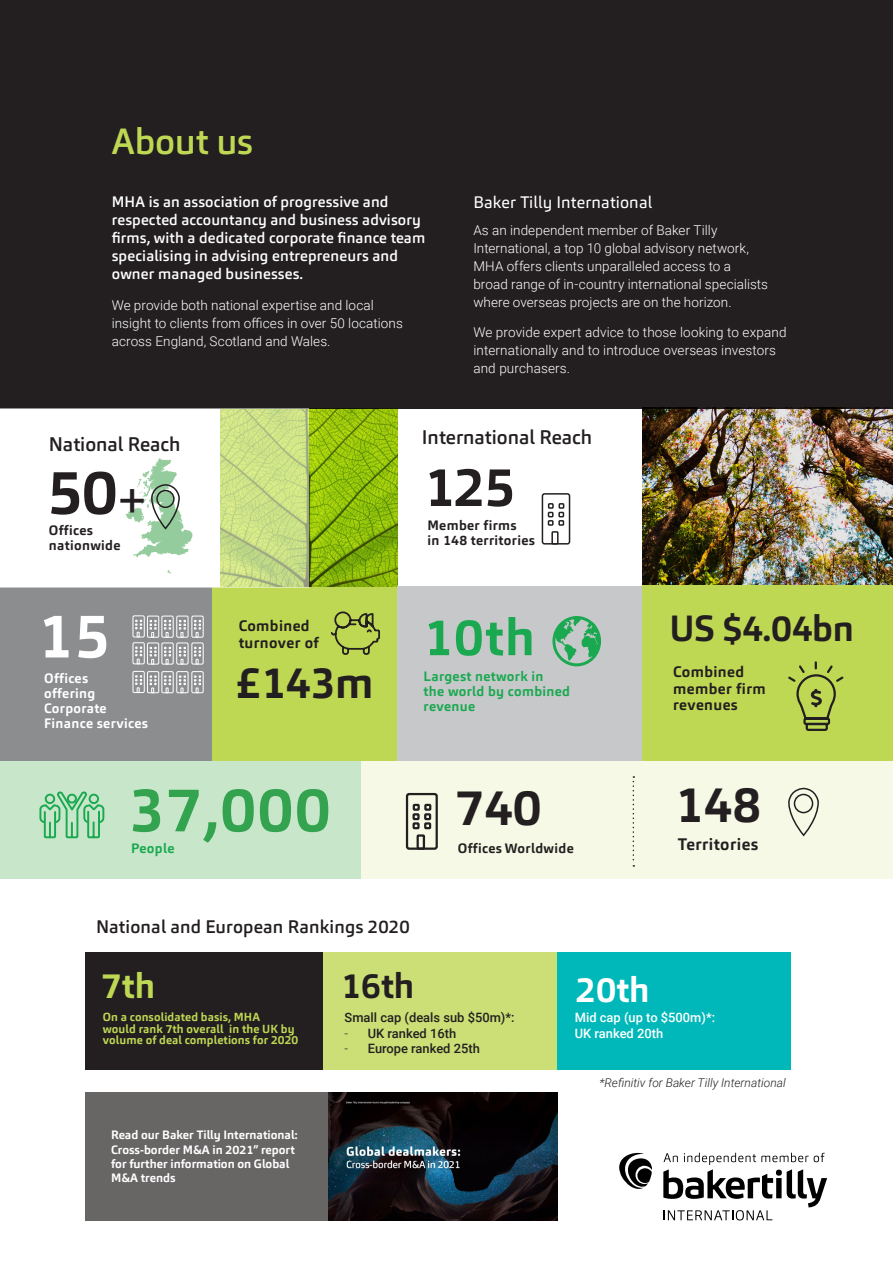
<style>
.page{position:relative;width:893px;height:1263px;background:#fff}
.page>*{position:absolute;margin:0;border:0;box-sizing:border-box;transform-origin:0 0}
.t1{font:700 61.5px "Carnac";color:#33a350}
.t2{font:700 61.5px "Carnac";color:#231f20}
.t3{font:700 61.5px "Carnac";color:#fff}
.t4{font:700 54px "Carnac";color:#231f20}
.t5{font:700 51px "Carnac";color:#1aa950}
.t6{font:700 49.5px "Carnac";color:#231f20}
.t7{font:700 43.5px "Carnac";color:#231f20}
.t8{font:700 36px "Carnac";letter-spacing:-.01em;color:#231f20}
.MHA_Large_Headline{font:500 36px "Carnac";letter-spacing:-.005em;color:#bfd854}
.t9{font:700 34.8px "Carnac";color:#fff}
.t10{font:700 34.8px "Carnac";color:#231f20}
.t11{font:700 34.8px "Carnac";color:#bfd854}
.t12{font:500 19.5px "Carnac";color:#231f20}
.BODY_COPY{font:500 18px "Carnac";letter-spacing:.01em;color:#231f20}
.BODY_COPY-2{font:16.5px "Carnac";letter-spacing:.01em;color:#fff}
.t13{font:700 16.5px "Carnac";letter-spacing:.025em;color:#231f20}
.BODY_COPY-3{font:500 15px/18px "Carnac";letter-spacing:.01em;color:#fff}
.t14{font:700 15px/16.5px "Carnac";letter-spacing:.025em;color:#231f20}
.BODY_COPY-4{font:300 13.5px/18px "Roboto";letter-spacing:.005em;color:#fff}
.t15{font:700 13.5px/15px "Carnac";letter-spacing:.025em;color:#231f20}
.t16{font:700 13.5px/15px "Carnac";letter-spacing:.025em;color:#1aa950}
.t17{font:700 13.5px/15px "Carnac";letter-spacing:.025em;color:#fff}
.t18{font:500 12.9px "Roboto";color:#231f20}
.t19{font:500 12.9px/15.5px "Roboto";color:#fff}
.t20{font:700 12px/14.4px "Carnac";color:#fff}
.t21{font:italic 300 12px "Roboto";color:#231f20}
.BODY_COPY-5{font:700 11.55px/11.6px "Carnac";letter-spacing:.01em;color:#bfd854}
.s1{font-size:45px}
.s2{font-weight:300}
</style>
<div class="page">
<div style="left:0;top:761px;width:361px;height:118px;background:#c8e7ca"></div>
<div style="left:86px;top:1092px;width:242px;height:128px;background:#686565"></div>
<img style="left:309px;top:408px;width:88px;height:179px">
<img style="left:643px;top:408px;width:250px;height:177px">
<div style="left:0;top:0;width:893px;height:408px;background:#231f20"></div>
<div style="left:397px;top:586px;width:246px;height:175px;background:#c7c8ca"></div>
<div style="left:643px;top:585px;width:250px;height:176px;background:#bfd854"></div>
<div style="left:211px;top:587px;width:186px;height:174px;background:#bfd854"></div>
<div style="left:0;top:587px;width:212px;height:174px;background:#8b8d8f"></div>
<svg style="left:552px;top:616px;width:49px;height:50px"></svg>
<svg style="left:0;top:408px;width:309px;height:179px"></svg>
<svg style="left:168px;top:570px;width:3px;height:4px"></svg>
<svg style="left:126px;top:458px;width:66px;height:100px"></svg>
<div style="left:156px;top:490px;width:19px;height:18px;border:2px solid #231f20;border-radius:50%"></div>
<div style="left:542px;top:493px;width:28px;height:52px;border:2px solid #231f20;border-radius:2px"></div>
<div style="left:551px;top:531px;width:8px;height:14px;border:2px solid #231f20"></div>
<svg style="left:548px;top:503px;width:16px;height:23px"></svg>
<div style="left:132px;top:615px;width:13px;height:22px;border:1px solid #fff"></div>
<svg style="left:135px;top:620px;width:7px;height:17px"></svg>
<div style="left:147px;top:615px;width:12px;height:23px;border:1px solid #fff"></div>
<svg style="left:150px;top:620px;width:7px;height:18px"></svg>
<div style="left:161px;top:615px;width:13px;height:23px;border:1px solid #fff"></div>
<svg style="left:164px;top:620px;width:7px;height:18px"></svg>
<div style="left:176px;top:615px;width:13px;height:23px;border:1px solid #fff"></div>
<svg style="left:179px;top:620px;width:7px;height:18px"></svg>
<div style="left:191px;top:615px;width:13px;height:23px;border:1px solid #fff"></div>
<svg style="left:194px;top:620px;width:7px;height:18px"></svg>
<div style="left:132px;top:642px;width:13px;height:22px;border:1px solid #fff"></div>
<svg style="left:135px;top:646px;width:7px;height:18px"></svg>
<div style="left:147px;top:642px;width:12px;height:23px;border:1px solid #fff"></div>
<svg style="left:150px;top:647px;width:7px;height:18px"></svg>
<div style="left:161px;top:642px;width:13px;height:23px;border:1px solid #fff"></div>
<svg style="left:164px;top:647px;width:7px;height:18px"></svg>
<div style="left:176px;top:642px;width:13px;height:23px;border:1px solid #fff"></div>
<svg style="left:179px;top:647px;width:7px;height:18px"></svg>
<div style="left:191px;top:642px;width:13px;height:23px;border:1px solid #fff"></div>
<svg style="left:194px;top:647px;width:7px;height:18px"></svg>
<div style="left:132px;top:671px;width:13px;height:22px;border:1px solid #fff"></div>
<svg style="left:135px;top:675px;width:7px;height:18px"></svg>
<div style="left:147px;top:671px;width:12px;height:22px;border:1px solid #fff"></div>
<svg style="left:150px;top:675px;width:7px;height:18px"></svg>
<div style="left:161px;top:671px;width:13px;height:22px;border:1px solid #fff"></div>
<svg style="left:164px;top:675px;width:7px;height:18px"></svg>
<div style="left:176px;top:671px;width:13px;height:22px;border:1px solid #fff"></div>
<svg style="left:179px;top:675px;width:7px;height:18px"></svg>
<div style="left:191px;top:671px;width:13px;height:22px;border:1px solid #fff"></div>
<svg style="left:194px;top:675px;width:7px;height:18px"></svg>
<svg style="left:39px;top:791px;width:66px;height:48px"></svg>
<svg style="left:619px;top:1153px;width:33px;height:36px"></svg>
<svg style="left:663px;top:1153px;width:164px;height:67px"></svg>
<div style="left:361px;top:761px;width:532px;height:118px;background:#f5f9e5"></div>
<svg style="left:788px;top:788px;width:31px;height:49px"></svg>
<div style="left:794px;top:794px;width:19px;height:19px;border:2px solid #231f20;border-radius:50%"></div>
<svg style="left:633px;top:776px;width:1px;height:91px"></svg>
<div style="left:322px;top:953px;width:235px;height:117px;background:#cbdf76"></div>
<div style="left:557px;top:953px;width:234px;height:117px;background:#00b8b9"></div>
<div style="left:85px;top:953px;width:237px;height:117px;background:#231f20"></div>
<div style="left:406px;top:793px;width:32px;height:57px;border:2px solid #231f20;border-radius:2px"></div>
<div style="left:417px;top:834px;width:8px;height:16px;border:2px solid #231f20"></div>
<div style="left:413px;top:804px;width:7px;height:7px;border:2px solid #231f20"></div>
<div style="left:424px;top:804px;width:7px;height:7px;border:2px solid #231f20"></div>
<div style="left:412px;top:813px;width:8px;height:7px;border:2px solid #231f20"></div>
<div style="left:424px;top:813px;width:7px;height:7px;border:2px solid #231f20"></div>
<div style="left:412px;top:822px;width:8px;height:7px;border:2px solid #231f20"></div>
<div style="left:424px;top:822px;width:7px;height:7px;border:2px solid #231f20"></div>
<svg style="left:788px;top:661px;width:56px;height:70px"></svg>
<svg style="left:331px;top:611px;width:49px;height:44px"></svg>
<img style="left:328px;top:1092px;width:229px;height:128px">
<p class="MHA_Large_Headline" style="left:112px;top:118px;width:143px">About us</p>
<p class="BODY_COPY-3" style="left:112px;top:193px;width:315px">MHA is an association of progressive and respected accountancy and business advisory firms, with a dedicated corporate finance team specialising in advising entrepreneurs and owner managed businesses.</p>
<p class="BODY_COPY-2" style="left:473px;top:192px;width:180px">Baker Tilly International</p>
<p class="BODY_COPY-4" style="left:473px;top:220px;width:296px">As an independent member of Baker Tilly International, a top 10 global advisory network, MHA offers clients unparalleled access to a broad range of in-country international specialists where overseas projects are on the horizon.</p>
<p class="BODY_COPY-4" style="left:473px;top:323px;width:315px">We provide expert advice to those looking to expand internationally and to introduce overseas investors and purchasers.</p>
<p class="BODY_COPY-4" style="left:112px;top:296px;width:293px">We provide both national expertise and local insight to clients from offices in over 50 locations across England, Scotland and Wales.</p>
<p class="t12" style="left:49px;top:432px;width:133px">National Reach</p>
<p class="t2" style="left:47px;top:453px;width:102px">50<span class="s1">+</span></p>
<p class="t15" style="left:49px;top:522px;width:73px">Offices nationwide</p>
<p class="t3" style="left:37px;top:596px;width:75px">15</p>
<p class="t17" style="left:44px;top:671px;width:105px">Offices<br>offering<br>Corporate<br>Finance services</p>
<p class="t12" style="left:422px;top:424px;width:172px">International Reach</p>
<p class="t4" style="left:424px;top:452px;width:93px">125</p>
<p class="t15" style="left:427px;top:518px;width:109px">Member firms<br>in 148 territories</p>
<p class="t14" style="left:239px;top:618px;width:81px">Combined turnover of</p>
<p class="t5" style="left:423px;top:605px;width:113px">10th</p>
<p class="t8" style="left:669px;top:605px;width:186px">US $4.04bn</p>
<p class="t16" style="left:424px;top:669px;width:148px">Largest network in<br>the world by combined revenue</p>
<p class="t14" style="left:673px;top:664px;width:94px">Combined member firm revenues</p>
<p class="t7" style="left:234px;top:655px;width:141px">£143m</p>
<p class="t1" style="left:129px;top:770px;width:203px">37,000</p>
<p class="t16" style="left:131px;top:840px;width:45px">People</p>
<p class="BODY_COPY" style="left:96px;top:916px;width:315px">National and European Rankings 2020</p>
<p class="t6" style="left:455px;top:776px;width:88px">740</p>
<p class="t15" style="left:458px;top:840px;width:117px">Offices Worldwide</p>
<p class="t6" style="left:675px;top:773px;width:88px">148</p>
<p class="t13" style="left:677px;top:834px;width:83px">Territories</p>
<p class="t11" style="left:102px;top:964px;width:55px">7th</p>
<p class="t9" style="left:576px;top:967px;width:75px">20th</p>
<p class="t19" style="left:575px;top:1009px;width:142px">Mid cap (up to $500m)*:<br>UK ranked 20th</p>
<p class="t10" style="left:341px;top:964px;width:75px">16th</p>
<p class="t18" style="left:345px;top:1008px;width:172px">Small cap (deals sub $50m)*:</p>
<p class="t18" style="left:345px;top:1024px;width:113px"><span class="s2">-</span> UK ranked 16th</p>
<p class="t18" style="left:345px;top:1039px;width:137px"><span class="s2">-</span> Europe ranked 25th</p>
<p class="BODY_COPY-5" style="left:103px;top:1011px;width:197px">On a consolidated basis, MHA<br>would rank 7th overall in the UK by volume of deal completions for 2020</p>
<p class="t20" style="left:111px;top:1128px;width:188px">Read our Baker Tilly International:<br>Cross-border M&amp;A in 2021” report for further information on Global<br>M&amp;A trends</p>
<p class="t21" style="left:599px;top:1074px;width:188px">*Refinitiv for Baker Tilly International</p>
</div>
